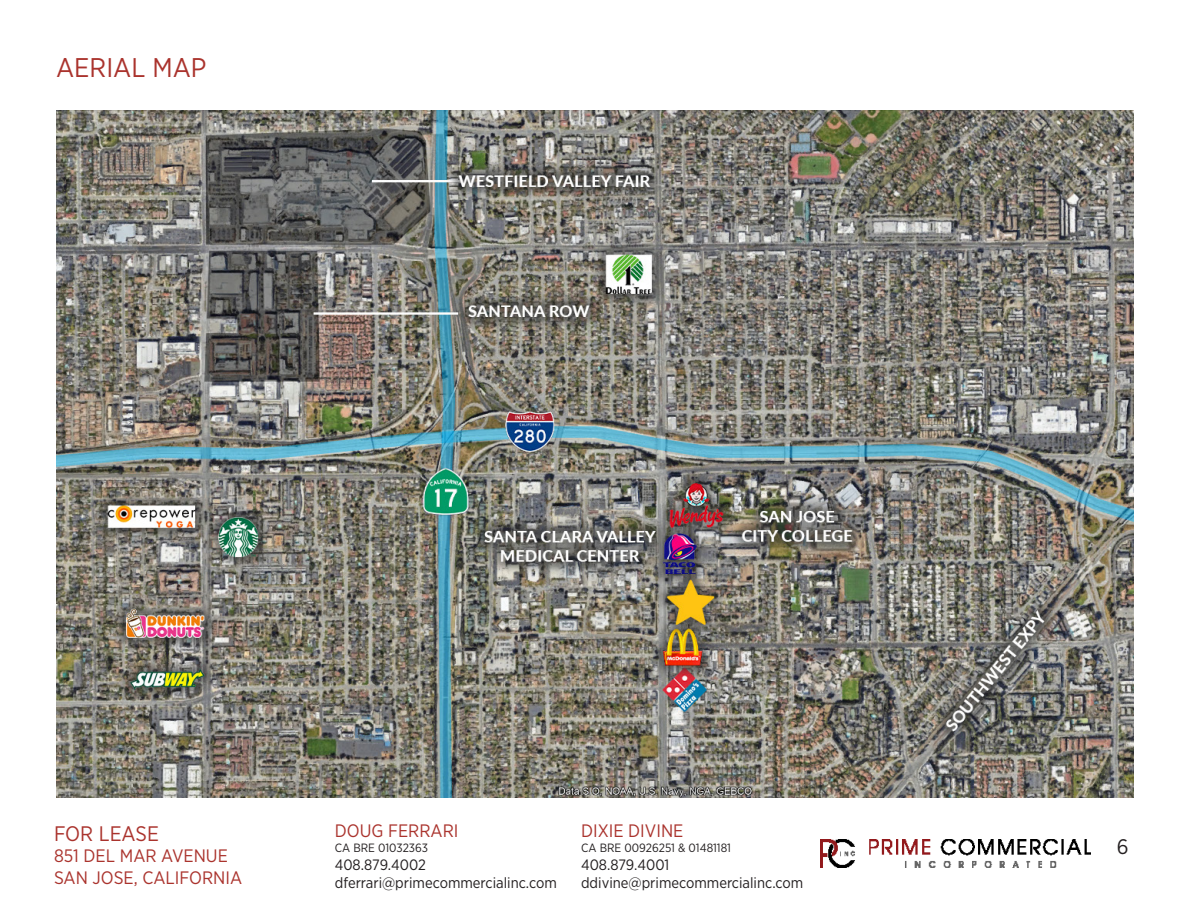
<style>
.page{position:relative;width:1188px;height:918px;background:#fff}
.page>*{position:absolute;margin:0;border:0;box-sizing:border-box;transform-origin:0 0}
.t1{font:27px "Gotham Narrow";color:#aa332d}
.t2{font:21px "Gotham Narrow";color:#aa332d}
.t3{font:21px "Gotham Narrow";color:#231f20}
.t4{font:18px/21.6px "Gotham Narrow";color:#aa332d}
.t5{font:15px/18px "Gotham Narrow";color:#231f20}
.t6{font:12px "Gotham Narrow";color:#231f20}
</style>
<div class="page">
<img style="left:820px;top:840px;width:271px;height:27px">
<img style="left:56px;top:110px;width:1078px;height:688px">
<p class="t1" style="left:56px;top:51px;width:152px">AERIAL MAP</p>
<h2 class="t2" style="left:54px;top:820px;width:106px">FOR LEASE</h2>
<p class="t4" style="left:54px;top:845px;width:190px">851 DEL MAR AVENUE<br>SAN JOSE, CALIFORNIA</p>
<p class="t4" style="left:335px;top:820px;width:125px">DOUG FERRARI</p>
<p class="t6" style="left:335px;top:840px;width:95px">CA BRE 01032363</p>
<p class="t5" style="left:335px;top:855px;width:223px">408.879.4002 dferrari@primecommercialinc.com</p>
<p class="t4" style="left:581px;top:820px;width:104px">DIXIE DIVINE</p>
<p class="t6" style="left:581px;top:840px;width:152px">CA BRE 00926251 &amp; 01481181</p>
<p class="t5" style="left:581px;top:855px;width:224px">408.879.4001 ddivine@primecommercialinc.com</p>
<p class="t3" style="left:1117px;top:833px;width:13px">6</p>
</div>
